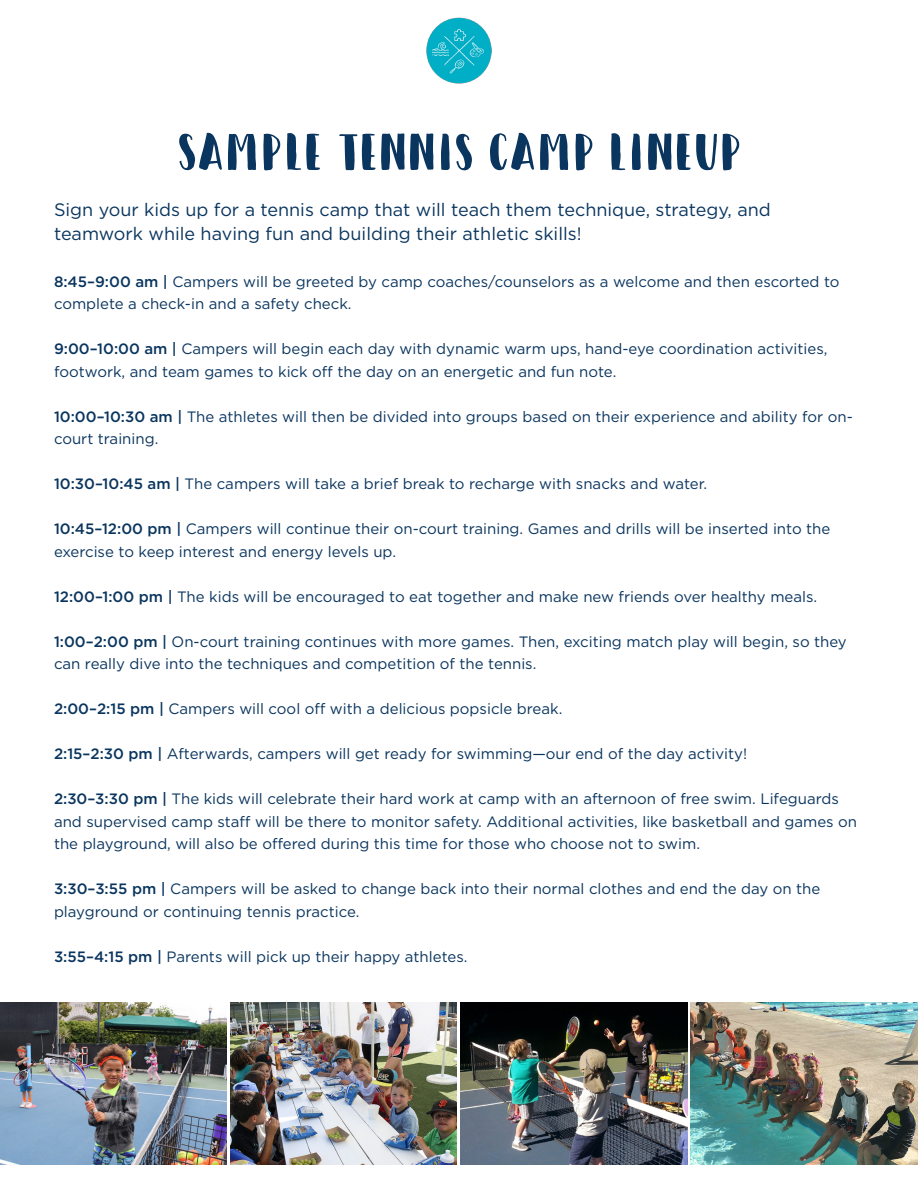
<style>
.page{position:relative;width:918px;height:1188px;background:#fff}
.page>*{position:absolute;margin:0;border:0;box-sizing:border-box;transform-origin:0 0}
.t1{font:54px "Happy Camper Regular";color:#0a355e}
.t2{font:18px/24px "Gotham";color:#0a355e}
.t3{font:15px/22.5px "Gotham";color:#0a355e}
.s1{font-weight:500}
</style>
<div class="page">
<img style="left:426px;top:18px;width:66px;height:66px">
<img style="left:0;top:1003px;width:227px;height:162px">
<img style="left:230px;top:1003px;width:227px;height:162px">
<img style="left:460px;top:1003px;width:227px;height:162px">
<img style="left:691px;top:1003px;width:227px;height:162px">
<p class="t1" style="left:177px;top:124px;width:566px">SAMPLE TENNIS CAMP LINEUP</p>
<p class="t2" style="left:54px;top:197px;width:718px">Sign your kids up for a tennis camp that will teach them technique, strategy, and teamwork while having fun and building their athletic skills!</p>
<p class="t3" style="left:54px;top:270px;width:787px"><span class="s1">8:45–9:00 am |</span> Campers will be greeted by camp coaches/counselors as a welcome and then escorted to complete a check-in and a safety check.</p>
<p class="t3" style="left:54px;top:337px;width:775px"><span class="s1">9:00–10:00 am |</span> Campers will begin each day with dynamic warm ups, hand-eye coordination activities, footwork, and team games to kick off the day on an energetic and fun note.</p>
<p class="t3" style="left:54px;top:405px;width:800px"><span class="s1">10:00–10:30 am |</span> The athletes will then be divided into groups based on their experience and ability for on&shy;court training.</p>
<p class="t3" style="left:54px;top:472px;width:655px"><span class="s1">10:30–10:45 am |</span> The campers will take a brief break to recharge with snacks and water.</p>
<p class="t3" style="left:54px;top:517px;width:778px"><span class="s1">10:45–12:00 pm |</span> Campers will continue their on-court training. Games and drills will be inserted into the exercise to keep interest and energy levels up.</p>
<p class="t3" style="left:54px;top:585px;width:765px"><span class="s1">12:00–1:00 pm |</span> The kids will be encouraged to eat together and make new friends over healthy meals.</p>
<p class="t3" style="left:54px;top:630px;width:794px"><span class="s1">1:00–2:00 pm |</span> On-court training continues with more games. Then, exciting match play will begin, so they can really dive into the techniques and competition of the tennis.</p>
<p class="t3" style="left:54px;top:697px;width:510px"><span class="s1">2:00–2:15 pm |</span> Campers will cool off with a delicious popsicle break.</p>
<p class="t3" style="left:54px;top:742px;width:695px"><span class="s1">2:15–2:30 pm |</span> Afterwards, campers will get ready for swimming—our end of the day activity!</p>
<p class="t3" style="left:54px;top:787px;width:805px"><span class="s1">2:30–3:30 pm |</span> The kids will celebrate their hard work at camp with an afternoon of free swim. Lifeguards and supervised camp staff will be there to monitor safety. Additional activities, like basketball and games on the playground, will also be offered during this time for those who choose not to swim.</p>
<p class="t3" style="left:54px;top:877px;width:768px"><span class="s1">3:30–3:55 pm |</span> Campers will be asked to change back into their normal clothes and end the day on the playground or continuing tennis practice.</p>
<p class="t3" style="left:54px;top:945px;width:415px"><span class="s1">3:55–4:15 pm |</span> Parents will pick up their happy athletes.</p>
</div>
